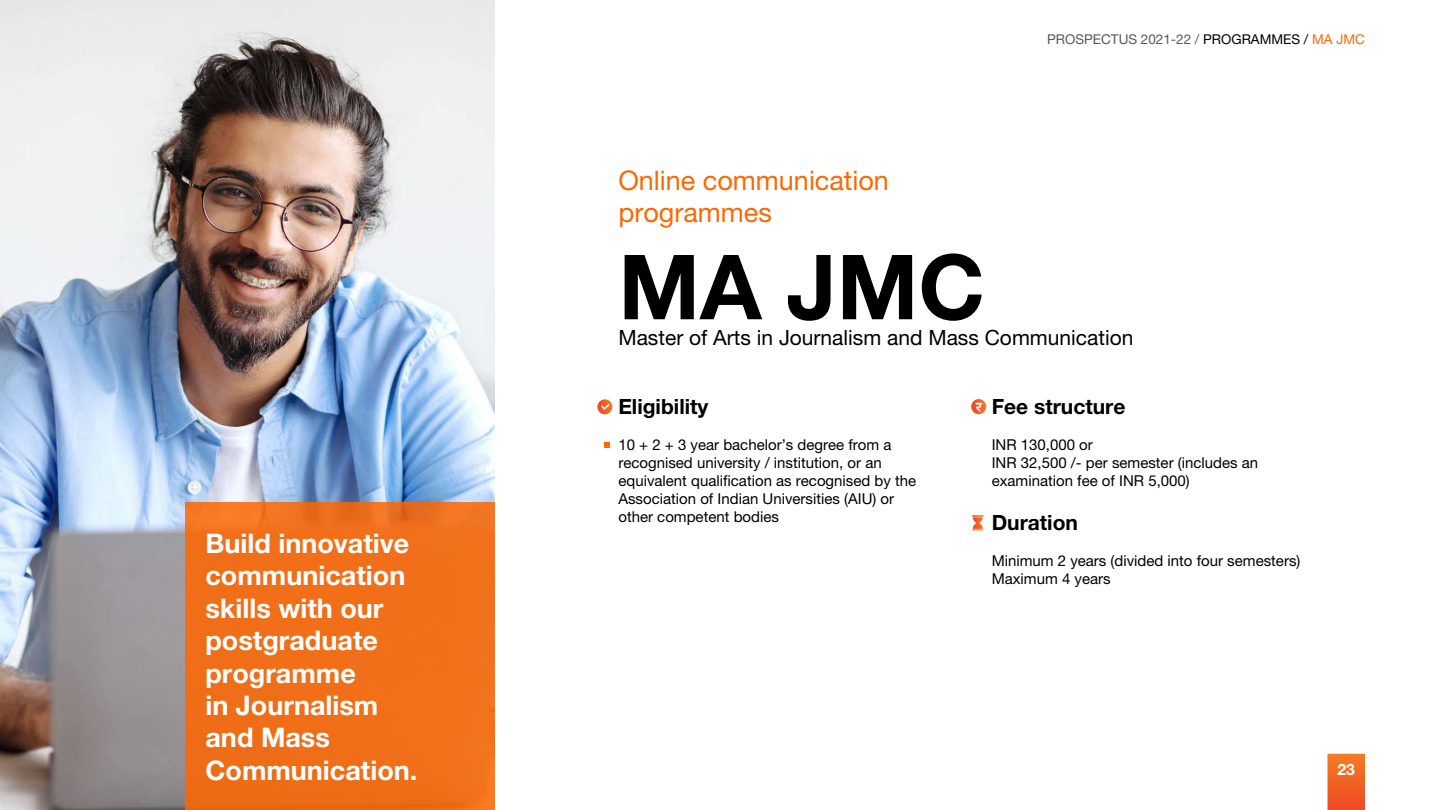
<style>
.page{position:relative;width:1440px;height:810px;background:#fff}
.page>*{position:absolute;margin:0;border:0;box-sizing:border-box;transform-origin:0 0}
.t1{font:700 90px "Helvetica Neue LT Pro";color:#000}
.t2{font:700 27px/32.4px "Helvetica Neue LT Pro";color:#fff}
.t3{font:27px/31.5px "Helvetica Neue LT Pro";color:#f60}
.t4{font:21px "Helvetica Neue LT Pro";color:#000}
.t5{font:700 21px "Helvetica Neue LT Pro";color:#000}
.t6{font:700 15.75px "Helvetica Neue LT Pro";color:#fff}
.t7{font:15px/18px "Helvetica Neue LT Pro";color:#000}
.t8{font:13.5px "Helvetica Neue LT Pro";color:#595959}
.s1{color:#000}
.s2{color:#f60}
</style>
<div class="page">
<svg style="left:1328px;top:754px;width:37px;height:56px"></svg>
<svg style="left:604px;top:442px;width:6px;height:6px"></svg>
<img style="left:0;top:0;width:495px;height:810px">
<div style="left:185px;top:502px;width:310px;height:308px;background:#f16f19"></div>
<svg style="left:971px;top:399px;width:15px;height:15px"></svg>
<svg style="left:973px;top:402px;width:10px;height:11px"></svg>
<svg style="left:597px;top:399px;width:15px;height:15px"></svg>
<svg style="left:600px;top:403px;width:11px;height:8px"></svg>
<svg style="left:972px;top:515px;width:12px;height:15px"></svg>
<h2 class="t2" style="left:206px;top:526px;width:213px">Build innovative communication skills with our postgraduate programme<br>in Journalism and Mass<br>Communication.</h2>
<h2 class="t3" style="left:618px;top:165px;width:272px">Online communication programmes</h2>
<p class="t8" style="left:1047px;top:31px;width:319px">PROSPECTUS 2021-22 / <span class="s1">PROGRAMMES /</span> <span class="s2">MA JMC</span></p>
<h1 class="t1" style="left:618px;top:232px;width:368px">MA JMC</h1>
<h3 class="t4" style="left:618px;top:325px;width:517px">Master of Arts in Journalism and Mass Communication</h3>
<h3 class="t5" style="left:618px;top:394px;width:92px">Eligibility</h3>
<p class="t7" style="left:618px;top:436px;width:299px">10 + 2 + 3 year bachelor’s degree from a recognised university / institution, or an equivalent qualification as recognised by the Association of Indian Universities (AIU) or other competent bodies</p>
<h3 class="t5" style="left:992px;top:394px;width:135px">Fee structure</h3>
<p class="t7" style="left:992px;top:436px;width:268px">INR 130,000 or<br>INR 32,500 /- per semester (includes an examination fee of INR 5,000)</p>
<h3 class="t5" style="left:992px;top:509px;width:88px">Duration</h3>
<p class="t7" style="left:992px;top:551px;width:310px">Minimum 2 years (divided into four semesters)<br>Maximum 4 years</p>
<p class="t6" style="left:1337px;top:760px;width:19px">23</p>
</div>
